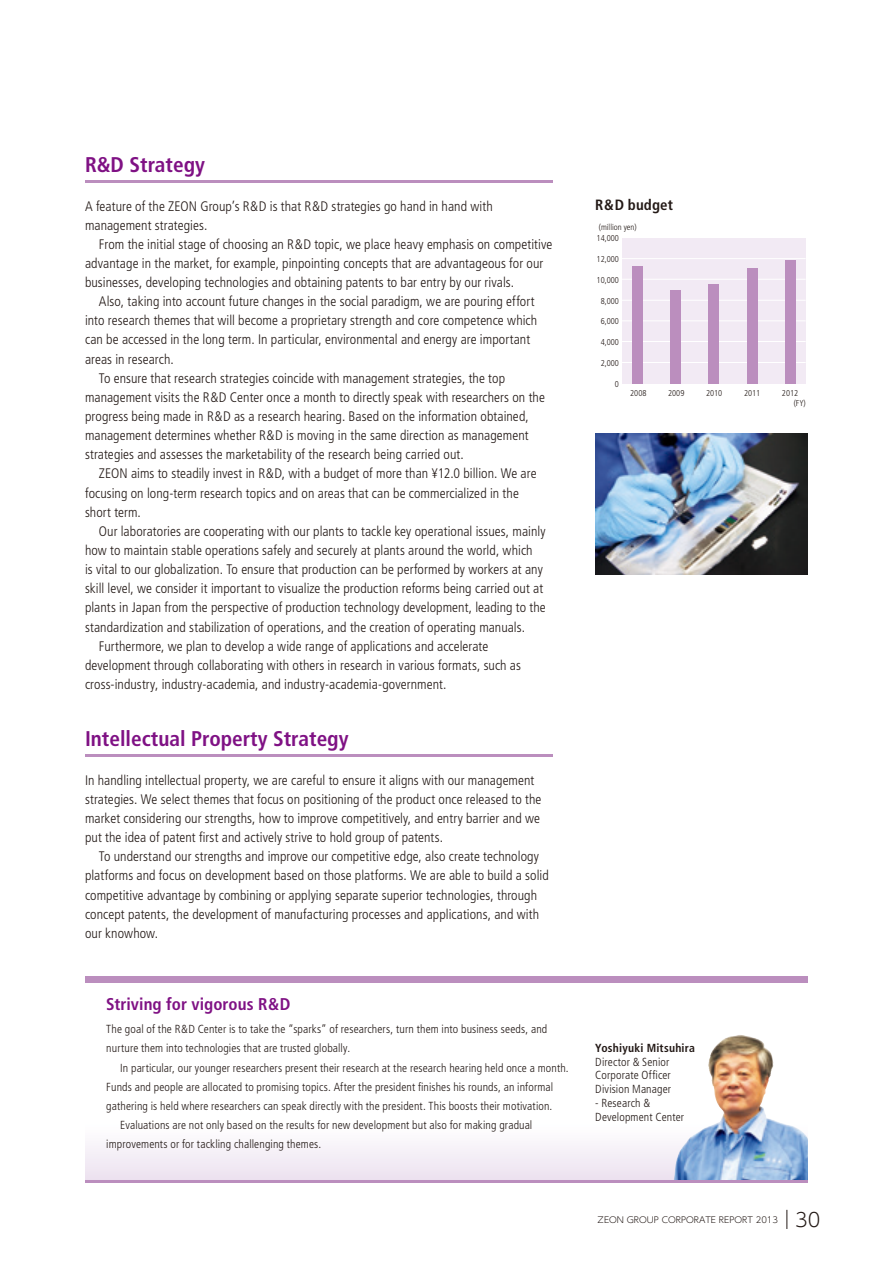
<style>
.page{position:relative;width:893px;height:1263px;background:#fff}
.page>*{position:absolute;margin:0;border:0;box-sizing:border-box;transform-origin:0 0}
.t1{font:700 condensed 21.3px "Frutiger";color:#7f1184}
.t2{font:300 19.2px "UD Shin Go Pro";color:#231916}
.t3{font:700 condensed 16.95px "Frutiger";letter-spacing:.005em;color:#7f1184}
.t4{font:700 condensed 14.85px "Frutiger";letter-spacing:.01em;color:#231916}
.t5{font:300 condensed 13.8px/19.2px "Frutiger";letter-spacing:.005em;color:#231916}
.t6{font:300 condensed 11.7px/13.8px "Frutiger";letter-spacing:.01em;color:#231916}
.t7{font:700 condensed 11.7px "Frutiger";letter-spacing:.015em;color:#231916}
.t8{font:300 condensed 8.55px/10.2px "Frutiger";color:#231916}
.t9{font:300 8.55px "UD Shin Go Pro";color:#231916}
</style>
<div class="page">
<svg style="left:787px;top:1210px;width:1px;height:19px"></svg>
<img style="left:595px;top:434px;width:213px;height:140px">
<div style="left:622px;top:238px;width:184px;height:145px;background:#f2eaf4"></div>
<hr style="left:622px;top:258px;width:184px;height:1px;background:#fff">
<hr style="left:622px;top:279px;width:184px;height:1px;background:#fff">
<hr style="left:622px;top:300px;width:184px;height:1px;background:#fff">
<hr style="left:622px;top:320px;width:184px;height:1px;background:#fff">
<hr style="left:622px;top:341px;width:184px;height:1px;background:#fff">
<hr style="left:622px;top:362px;width:184px;height:1px;background:#fff">
<div style="left:633px;top:266px;width:10px;height:117px;background:#bb8ebe"></div>
<div style="left:671px;top:290px;width:10px;height:93px;background:#bb8ebe"></div>
<div style="left:709px;top:284px;width:10px;height:99px;background:#bb8ebe"></div>
<div style="left:747px;top:268px;width:10px;height:115px;background:#bb8ebe"></div>
<div style="left:785px;top:260px;width:10px;height:123px;background:#bb8ebe"></div>
<hr style="left:85px;top:181px;width:468px;height:2px;background:#bb8ebe">
<hr style="left:85px;top:755px;width:468px;height:2px;background:#bb8ebe">
<svg style="left:85px;top:982px;width:723px;height:198px"></svg>
<img style="left:712px;top:1035px;width:28px;height:15px">
<div style="left:85px;top:976px;width:723px;height:6px;background:#bb8ebe"></div>
<hr style="left:85px;top:1180px;width:723px;height:2px;background:#bb8ebe">
<h1 class="t1" style="left:85px;top:152px;width:121px">R&amp;D Strategy</h1>
<p class="t5" style="left:85px;top:196px;width:409px">A feature of the ZEON Group’s R&amp;D is that R&amp;D strategies go hand in hand with management strategies.</p>
<p class="t5" style="left:85px;top:235px;width:469px;text-indent:14px">From the initial stage of choosing an R&amp;D topic, we place heavy emphasis on competitive advantage in the market, for example, pinpointing concepts that are advantageous for our businesses, developing technologies and obtaining patents to bar entry by our rivals.</p>
<p class="t5" style="left:99px;top:292px;width:437px">Also, taking into account future changes in the social paradigm, we are pouring effort</p>
<p class="t5" style="left:85px;top:311px;width:454px">into research themes that will become a proprietary strength and core competence which</p>
<p class="t5" style="left:85px;top:330px;width:447px">can be accessed in the long term. In particular, environmental and energy are important</p>
<p class="t5" style="left:85px;top:349px;width:90px">areas in research.</p>
<p class="t5" style="left:99px;top:369px;width:408px">To ensure that research strategies coincide with management strategies, the top</p>
<p class="t5" style="left:85px;top:388px;width:461px">management visits the R&amp;D Center once a month to directly speak with researchers on the</p>
<p class="t5" style="left:85px;top:407px;width:445px">progress being made in R&amp;D as a research hearing. Based on the information obtained,</p>
<p class="t5" style="left:85px;top:426px;width:445px">management determines whether R&amp;D is moving in the same direction as management</p>
<p class="t5" style="left:85px;top:445px;width:380px">strategies and assesses the marketability of the research being carried out.</p>
<p class="t5" style="left:99px;top:464px;width:439px">ZEON aims to steadily invest in R&amp;D, with a budget of more than ¥12.0 billion. We are</p>
<p class="t5" style="left:85px;top:483px;width:435px">focusing on long-term research topics and on areas that can be commercialized in the</p>
<p class="t5" style="left:85px;top:503px;width:57px">short term.</p>
<p class="t5" style="left:99px;top:522px;width:448px">Our laboratories are cooperating with our plants to tackle key operational issues, mainly</p>
<p class="t5" style="left:85px;top:541px;width:449px">how to maintain stable operations safely and securely at plants around the world, which</p>
<p class="t5" style="left:85px;top:560px;width:459px">is vital to our globalization. To ensure that production can be performed by workers at any</p>
<p class="t5" style="left:85px;top:579px;width:460px">skill level, we consider it important to visualize the production reforms being carried out at</p>
<p class="t5" style="left:85px;top:598px;width:462px">plants in Japan from the perspective of production technology development, leading to the</p>
<p class="t5" style="left:85px;top:617px;width:441px">standardization and stabilization of operations, and the creation of operating manuals.</p>
<p class="t5" style="left:99px;top:636px;width:391px">Furthermore, we plan to develop a wide range of applications and accelerate</p>
<p class="t5" style="left:85px;top:656px;width:437px">development through collaborating with others in research in various formats, such as</p>
<p class="t5" style="left:85px;top:675px;width:363px">cross-industry, industry-academia, and industry-academia-government.</p>
<h1 class="t1" style="left:85px;top:726px;width:265px">Intellectual Property Strategy</h1>
<p class="t5" style="left:85px;top:770px;width:458px">In handling intellectual property, we are careful to ensure it aligns with our management strategies. We select themes that focus on positioning of the product once released to the market considering our strengths, how to improve competitively, and entry barrier and we put the idea of patent first and actively strive to hold group of patents.</p>
<p class="t5" style="left:85px;top:847px;width:465px;text-indent:14px">To understand our strengths and improve our competitive edge, also create technology platforms and focus on development based on those platforms. We are able to build a solid competitive advantage by combining or applying separate superior technologies, through concept patents, the development of manufacturing processes and applications, and with our knowhow.</p>
<p class="t3" style="left:106px;top:994px;width:186px">Striving for vigorous R&amp;D</p>
<p class="t6" style="left:106px;top:1020px;width:442px;line-height:19.2px">The goal of the R&amp;D Center is to take the “sparks” of researchers, turn them into business seeds, and nurture them into technologies that are trusted globally.</p>
<p class="t6" style="left:120px;top:1061px;width:450px">In particular, our younger researchers present their research at the research hearing held once a month.</p>
<p class="t6" style="left:106px;top:1080px;width:448px">Funds and people are allocated to promising topics. After the president finishes his rounds, an informal</p>
<p class="t6" style="left:106px;top:1099px;width:448px">gathering is held where researchers can speak directly with the president. This boosts their motivation.</p>
<p class="t6" style="left:120px;top:1118px;width:414px">Evaluations are not only based on the results for new development but also for making gradual</p>
<p class="t6" style="left:106px;top:1137px;width:216px">improvements or for tackling challenging themes.</p>
<p class="t4" style="left:595px;top:196px;width:79px">R&amp;D budget</p>
<p class="t8" style="left:599px;top:223px;width:39px">(million yen)</p>
<p class="t8" style="left:597px;top:233px;width:24px">14,000</p>
<p class="t8" style="left:597px;top:254px;width:24px">12,000</p>
<p class="t8" style="left:597px;top:275px;width:24px">10,000</p>
<p class="t8" style="left:601px;top:296px;width:20px">8,000</p>
<p class="t8" style="left:601px;top:317px;width:20px">6,000</p>
<p class="t8" style="left:601px;top:337px;width:20px">4,000</p>
<p class="t8" style="left:601px;top:358px;width:20px">2,000</p>
<p class="t8" style="left:615px;top:379px;width:6px">0</p>
<p class="t8" style="left:630px;top:388px;width:18px">2008</p>
<p class="t8" style="left:668px;top:388px;width:18px">2009</p>
<p class="t8" style="left:706px;top:388px;width:18px">2010</p>
<p class="t8" style="left:744px;top:388px;width:18px">2011</p>
<p class="t8" style="left:794px;top:388px;width:14px;text-indent:-12px">2012 (FY)</p>
<p class="t7" style="left:595px;top:1041px;width:101px">Yoshiyuki Mitsuhira</p>
<p class="t6" style="left:595px;top:1055px;width:77px">Director &amp; Senior<br>Corporate Officer<br>Division Manager</p>
<p class="t6" style="left:595px;top:1096px;width:90px">- Research &amp;<br>Development Center</p>
<p class="t9" style="left:598px;top:1212px;width:182px">ZEON GROUP CORPORATE REPORT 2013</p>
<h2 class="t2" style="left:795px;top:1204px;width:27px">30</h2>
</div>
